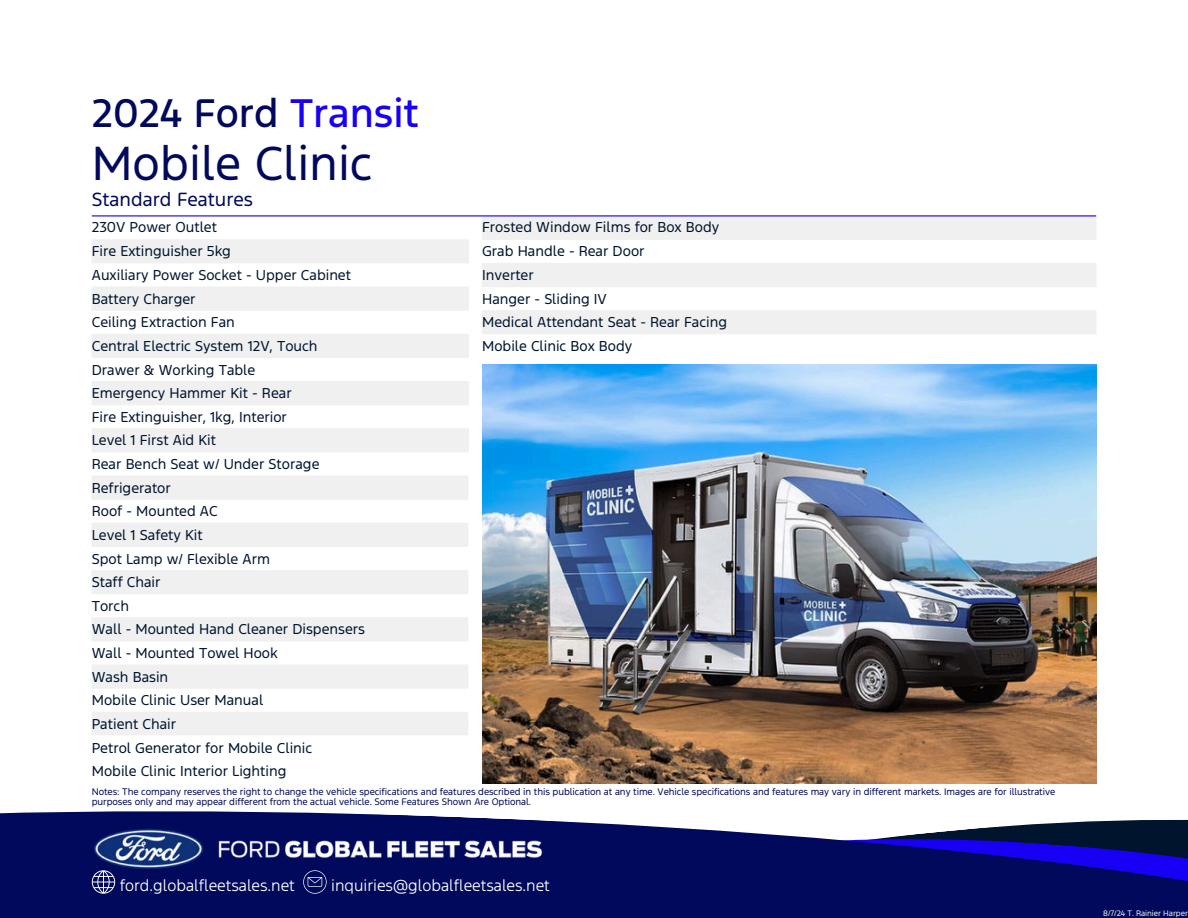
<style>
.page{position:relative;width:1188px;height:918px;background:#fff}
.page>*{position:absolute;margin:0;border:0;box-sizing:border-box;transform-origin:0 0}
.t1{font:45px "Ford F1 TC";color:#00095b}
.t2{font:500 37.5px "Ford F1 TC";color:#00095b}
.t3{font:18px "Ford F1 TC";color:#00095b}
.t4{font:300 15px "Ford F1 TC";color:#fff}
.t5{font:13.5px/23.5px "Ford F1 TC";color:#00142e}
.t6{font:9px/9.8px "Ford F1 TC";letter-spacing:-.005em;color:#00095b}
.t7{font:7.5px "Ford F1 TC";letter-spacing:-.005em;color:#f0f0f0}
.s1{color:#1700f4}
</style>
<div class="page">
<svg style="left:0;top:811px;width:1188px;height:107px;background:#1f2673"></svg>
<img style="left:92px;top:826px;width:454px;height:44px">
<svg style="left:303px;top:870px;width:24px;height:24px"></svg>
<svg style="left:92px;top:870px;width:23px;height:24px"></svg>
<svg style="left:92px;top:216px;width:1004px;height:236px"></svg>
<svg style="left:92px;top:476px;width:376px;height:259px;fill:#f0f0f0"></svg>
<hr style="left:92px;top:215px;width:1004px;height:1px;background:#1700f4">
<img style="left:482px;top:365px;width:614px;height:418px">
<h2 class="t2" style="left:92px;top:88px;width:329px">2024 Ford <span class="s1">Transit</span></h2>
<h1 class="t1" style="left:92px;top:133px;width:282px">Mobile Clinic</h1>
<h3 class="t3" style="left:92px;top:187px;width:163px">Standard Features</h3>
<p class="t5" style="left:92px;top:216px;width:127px">230V Power Outlet</p>
<p class="t5" style="left:482px;top:216px;width:239px">Frosted Window Films for Box Body</p>
<p class="t5" style="left:92px;top:241px;width:141px">Fire Extinguisher 5kg</p>
<p class="t5" style="left:482px;top:241px;width:164px">Grab Handle - Rear Door</p>
<p class="t5" style="left:92px;top:264px;width:261px">Auxiliary Power Socket - Upper Cabinet</p>
<p class="t5" style="left:482px;top:264px;width:53px">Inverter</p>
<p class="t5" style="left:92px;top:288px;width:105px">Battery Charger</p>
<p class="t5" style="left:482px;top:288px;width:126px">Hanger - Sliding IV</p>
<p class="t5" style="left:92px;top:311px;width:145px">Ceiling Extraction Fan</p>
<p class="t5" style="left:482px;top:311px;width:246px">Medical Attendant Seat - Rear Facing</p>
<p class="t5" style="left:92px;top:335px;width:227px">Central Electric System 12V, Touch</p>
<p class="t5" style="left:482px;top:335px;width:152px">Mobile Clinic Box Body</p>
<p class="t5" style="left:92px;top:359px;width:275px">Drawer &amp; Working Table<br>Emergency Hammer Kit - Rear<br>Fire Extinguisher, 1kg, Interior<br>Level 1 First Aid Kit<br>Rear Bench Seat w/ Under Storage<br>Refrigerator<br>Roof - Mounted AC<br>Level 1 Safety Kit<br>Spot Lamp w/ Flexible Arm<br>Staff Chair<br>Torch<br>Wall - Mounted Hand Cleaner Dispensers<br>Wall - Mounted Towel Hook<br>Wash Basin<br>Mobile Clinic User Manual<br>Patient Chair<br>Petrol Generator for Mobile Clinic<br>Mobile Clinic Interior Lighting</p>
<p class="t6" style="left:92px;top:788px;width:965px">Notes: The company reserves the right to change the vehicle specifications and features described in this publication at any time. Vehicle specifications and features may vary in different markets. Images are for illustrative purposes only and may appear different from the actual vehicle. Some Features Shown Are Optional.</p>
<p class="t4" style="left:120px;top:875px;width:177px">ford.globalfleetsales.net</p>
<p class="t4" style="left:331px;top:875px;width:220px">inquiries@globalfleetsales.net</p>
<p class="t7" style="left:1103px;top:908px;width:86px">8/7/24 T. Rainier Harper</p>
</div>
